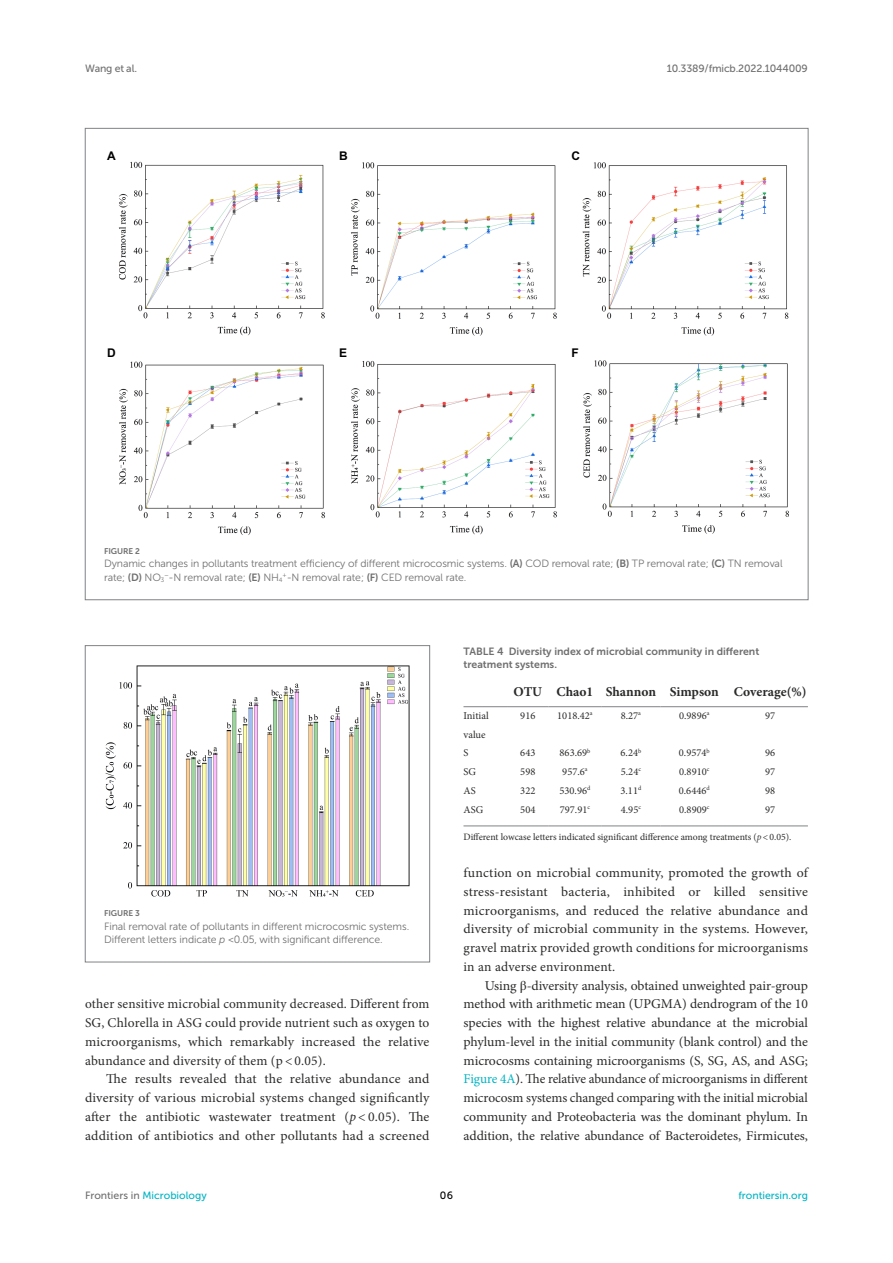
<style>
.page{position:relative;width:893px;height:1263px;background:#fff}
.page>*{position:absolute;margin:0;border:0;box-sizing:border-box;transform-origin:0 0}
.TEXT{font:13.5px/18.8px "Minion Pro";letter-spacing:.005em;color:#2b2b2a;text-align:justify}
.TB_CH{font:700 13.5px "Minion Pro";color:#2b2b2a}
.t1{font:700 12px "Arial";color:#000}
.FIG_LEG{font:10.5px/13.5px "Museo Sans 300";letter-spacing:-.01em;color:#706f70}
.TB_TX{font:10.5px/18.8px "Minion Pro";color:#2b2b2a}
.TT{font:10.5px/13.5px "Museo Sans 700";color:#706f70}
.t2{font:10.5px "Museo Sans 500";color:#00b4c4}
.t3{font:10.5px "Museo Sans 500";letter-spacing:-.015em;color:#706f70}
.t4{font:10.5px "Museo Sans 500";color:#000}
.TFN{font:9.75px "Minion Pro";color:#2b2b2a}
.FIG_HD{font:8.25px "Museo Sans 700";letter-spacing:-.01em;color:#706f70}
.s1{font-family:"Museo Sans 700"}
.s2{font-style:italic}
.s3{font-style:italic;color:#414042}
.s4{font-family:"STIX General"}
.s5{color:#00b4c4}
.s6{color:#706f70}
</style>
<div class="page">
<img style="left:118px;top:161px;width:671px;height:374px">
<img style="left:105px;top:665px;width:305px;height:232px">
<div style="left:85px;top:645px;width:345px;height:317px;border:1px solid #808285"></div>
<hr style="left:661px;top:826px;width:67px;height:1px;background:#808285">
<hr style="left:601px;top:826px;width:60px;height:1px;background:#808285">
<hr style="left:549px;top:826px;width:52px;height:1px;background:#808285">
<hr style="left:507px;top:826px;width:42px;height:1px;background:#808285">
<hr style="left:728px;top:826px;width:80px;height:1px;background:#808285">
<hr style="left:463px;top:826px;width:44px;height:1px;background:#808285">
<hr style="left:507px;top:706px;width:42px;height:1px;background:#808285">
<hr style="left:549px;top:706px;width:52px;height:1px;background:#808285">
<hr style="left:601px;top:706px;width:60px;height:1px;background:#808285">
<hr style="left:661px;top:706px;width:67px;height:1px;background:#808285">
<hr style="left:728px;top:706px;width:80px;height:1px;background:#808285">
<hr style="left:463px;top:706px;width:44px;height:1px;background:#808285">
<p class="t3" style="left:85px;top:63px;width:53px">Wang et al.</p>
<p class="t3" style="left:667px;top:63px;width:143px">10.3389/fmicb.2022.1044009</p>
<p class="t1" style="left:107px;top:147px;width:10px">A</p>
<p class="t1" style="left:339px;top:147px;width:10px">B</p>
<p class="t1" style="left:571px;top:147px;width:10px">C</p>
<p class="t1" style="left:107px;top:344px;width:10px">D</p>
<p class="t1" style="left:339px;top:344px;width:10px">E</p>
<p class="t1" style="left:571px;top:344px;width:9px">F</p>
<p class="FIG_HD" style="left:104px;top:546px;width:37px">FIGURE 2</p>
<p class="FIG_LEG" style="left:104px;top:557px;width:680px">Dynamic changes in pollutants treatment efficiency of different microcosmic systems. <span class="s1">(A)</span> COD removal rate; <span class="s1">(B)</span> TP removal rate; <span class="s1">(C)</span> TN removal rate; <span class="s1">(D)</span> NO<sub>3</sub><sup>−</sup>-N removal rate; <span class="s1">(E)</span> NH<sub>4</sub><sup>+</sup>-N removal rate; <span class="s1">(F)</span> CED removal rate.</p>
<p class="FIG_HD" style="left:104px;top:909px;width:37px">FIGURE 3</p>
<p class="FIG_LEG" style="left:104px;top:919px;width:307px">Final removal rate of pollutants in different microcosmic systems.<br>Different letters indicate <span class="s2">p</span> &lt; 0.05, with significant difference.</p>
<p class="TEXT" style="left:85px;top:995px;width:346px">other sensitive microbial community decreased. Different from SG, Chlorella in ASG could provide nutrient such as oxygen to microorganisms, which remarkably increased the relative abundance and diversity of them (p &lt; 0.05).</p>
<p class="TEXT" style="left:85px;top:1070px;width:346px;text-indent:21px">The results revealed that the relative abundance and diversity of various microbial systems changed significantly after the antibiotic wastewater treatment (<span class="s2">p</span> &lt; 0.05). The addition of antibiotics and other pollutants had a screened</p>
<p class="TT" style="left:463px;top:644px;width:297px">TABLE 4 Diversity index of microbial community in different treatment systems.</p>
<p class="TB_CH" style="left:514px;top:682px;width:30px">OTU</p>
<p class="TB_CH" style="left:556px;top:682px;width:38px">Chao1</p>
<p class="TB_CH" style="left:606px;top:682px;width:52px">Shannon</p>
<p class="TB_CH" style="left:670px;top:682px;width:51px">Simpson</p>
<p class="TB_CH" style="left:734px;top:682px;width:74px">Coverage(%)</p>
<p class="TB_TX" style="left:463px;top:706px;width:27px">Initial value</p>
<p class="TB_TX" style="left:520px;top:706px;width:17px">916</p>
<p class="TB_TX" style="left:557px;top:706px;width:37px">1018.42<sup>a</sup></p>
<p class="TB_TX" style="left:621px;top:706px;width:22px">8.27<sup>a</sup></p>
<p class="TB_TX" style="left:679px;top:706px;width:32px">0.9896<sup>a</sup></p>
<p class="TB_TX" style="left:765px;top:706px;width:12px">97</p>
<p class="TB_TX" style="left:463px;top:744px;width:6px">S</p>
<p class="TB_TX" style="left:520px;top:744px;width:17px">643</p>
<p class="TB_TX" style="left:560px;top:744px;width:32px">863.69<sup>b</sup></p>
<p class="TB_TX" style="left:621px;top:744px;width:22px">6.24<sup>b</sup></p>
<p class="TB_TX" style="left:679px;top:744px;width:32px">0.9574<sup>b</sup></p>
<p class="TB_TX" style="left:765px;top:744px;width:12px">96</p>
<p class="TB_TX" style="left:463px;top:762px;width:14px">SG</p>
<p class="TB_TX" style="left:520px;top:762px;width:17px">598</p>
<p class="TB_TX" style="left:562px;top:762px;width:27px">957.6<sup>a</sup></p>
<p class="TB_TX" style="left:621px;top:762px;width:22px">5.24<sup>c</sup></p>
<p class="TB_TX" style="left:679px;top:762px;width:32px">0.8910<sup>c</sup></p>
<p class="TB_TX" style="left:765px;top:762px;width:12px">97</p>
<p class="TB_TX" style="left:463px;top:781px;width:14px">AS</p>
<p class="TB_TX" style="left:520px;top:781px;width:17px">322</p>
<p class="TB_TX" style="left:559px;top:781px;width:32px">530.96<sup>d</sup></p>
<p class="TB_TX" style="left:620px;top:781px;width:22px">3.11<sup>d</sup></p>
<p class="TB_TX" style="left:679px;top:781px;width:32px">0.6446<sup>d</sup></p>
<p class="TB_TX" style="left:765px;top:781px;width:12px">98</p>
<p class="TB_TX" style="left:463px;top:800px;width:21px">ASG</p>
<p class="TB_TX" style="left:520px;top:800px;width:17px">504</p>
<p class="TB_TX" style="left:560px;top:800px;width:32px">797.91<sup>c</sup></p>
<p class="TB_TX" style="left:621px;top:800px;width:22px">4.95<sup>c</sup></p>
<p class="TB_TX" style="left:679px;top:800px;width:32px">0.8909<sup>c</sup></p>
<p class="TB_TX" style="left:765px;top:800px;width:12px">97</p>
<p class="TFN" style="left:463px;top:830px;width:329px">Different lowcase letters indicated significant difference among treatments (<span class="s3">p</span>&lt;0.05).</p>
<p class="TEXT" style="left:463px;top:863px;width:346px">function on microbial community, promoted the growth of stress-resistant bacteria, inhibited or killed sensitive microorganisms, and reduced the relative abundance and diversity of microbial community in the systems. However, gravel matrix provided growth conditions for microorganisms in an adverse environment.</p>
<p class="TEXT" style="left:463px;top:976px;width:346px;text-indent:21px">Using <span class="s4">β</span>-diversity analysis, obtained unweighted pair-group method with arithmetic mean (UPGMA) dendrogram of the 10 species with the highest relative abundance at the microbial phylum-level in the initial community (blank control) and the microcosms containing microorganisms (S, SG, AS, and ASG; <span class="s5">Figure 4A</span>). The relative abundance of microorganisms in different microcosm systems changed comparing with the initial microbial community and Proteobacteria was the dominant phylum. In addition, the relative abundance of Bacteroidetes, Firmicutes,</p>
<p class="t2" style="left:85px;top:1190px;width:123px"><span class="s6">Frontiers in</span> Microbiology</p>
<p class="t4" style="left:440px;top:1190px;width:15px">06</p>
<p class="t2" style="left:738px;top:1190px;width:71px">frontiersin.org</p>
</div>
